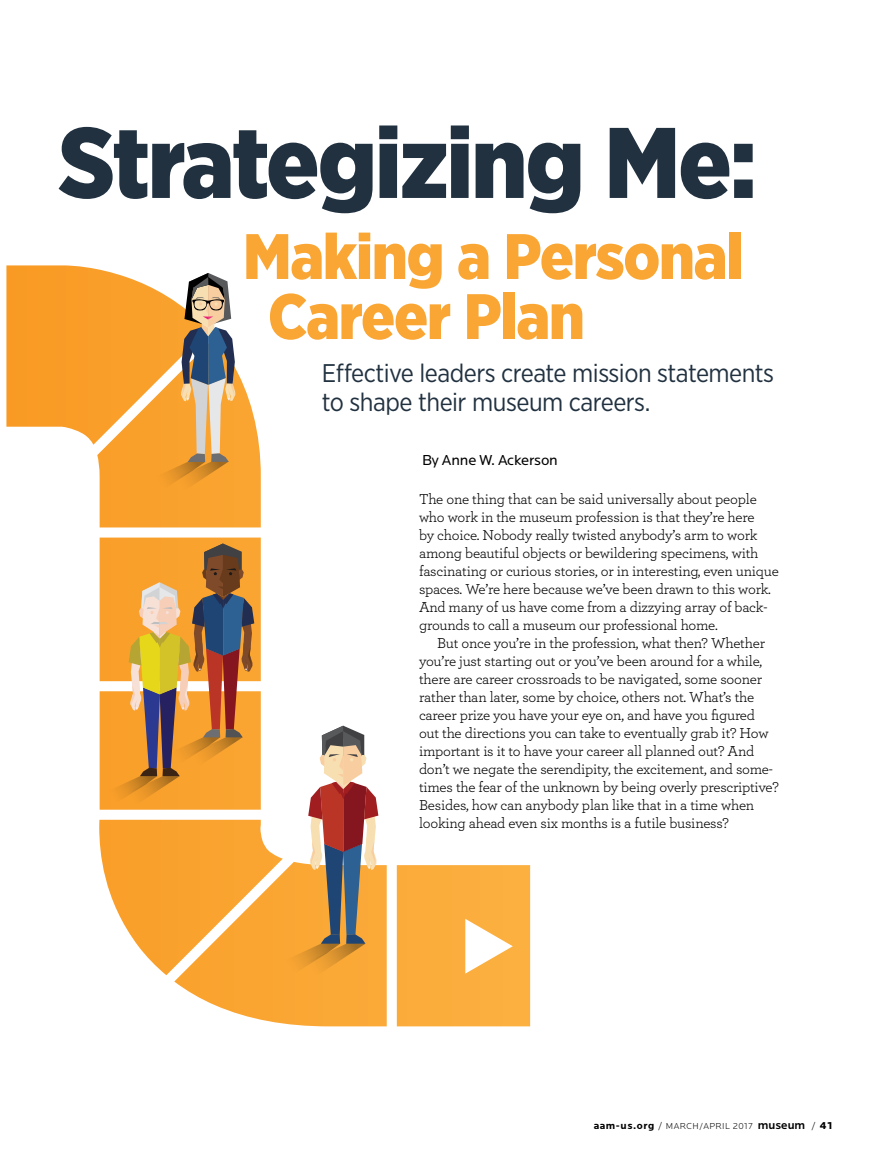
<style>
.page{position:relative;width:891px;height:1175px;background:#fff}
.page>*{position:absolute;margin:0;border:0;box-sizing:border-box;transform-origin:0 0}
.t1{font:900 100.05px "Gotham Narrow";letter-spacing:-.02em;color:#213140}
.t2{font:900 64.05px/60px "Gotham Narrow";letter-spacing:-.02em;color:#faa634}
.t3{font:25.5px/28.5px "Gotham Narrow";letter-spacing:-.02em;color:#213140}
.t4{font:15px "Archer";letter-spacing:-.015em;color:#000}
.t5{font:15px "Locator";letter-spacing:-.01em;color:#000}
.t6{font:300 9px "Locator";letter-spacing:.05em;color:#000}
.s1{font-weight:700;font-size:10.5px}
.s2{font-size:10.5px}
.s3{font-weight:500;font-size:12px}
.s4{font-weight:900;font-size:10.5px}
</style>
<div class="page">
<svg style="left:6px;top:265px;width:524px;height:761px"></svg>
<svg style="left:465px;top:918px;width:48px;height:55px"></svg>
<svg style="left:275px;top:725px;width:103px;height:250px"></svg>
<svg style="left:99px;top:543px;width:155px;height:261px;background:#cf9144"></svg>
<svg style="left:146px;top:273px;width:89px;height:217px;background:#cfa165"></svg>
<h1 class="t1" style="left:58px;top:97px;width:700px">Strategizing Me:</h1>
<h1 class="t2" style="left:268px;top:226px;width:477px;text-indent:-25px">Making a Personal<br>Career Plan</h1>
<h2 class="t3" style="left:322px;top:358px;width:454px">Effective leaders create mission statements to shape their museum careers.</h2>
<h3 class="t5" style="left:422px;top:452px;width:137px">By Anne W. Ackerson</h3>
<p class="t4" style="left:419px;top:489px;width:339px">The one thing that can be said universally about people</p>
<p class="t4" style="left:419px;top:507px;width:337px">who work in the museum profession is that they’re here</p>
<p class="t4" style="left:419px;top:525px;width:340px">by choice. Nobody really twisted anybody’s arm to work</p>
<p class="t4" style="left:419px;top:543px;width:341px">among beautiful objects or bewildering specimens, with</p>
<p class="t4" style="left:419px;top:561px;width:361px">fascinating or curious stories, or in interesting, even unique</p>
<p class="t4" style="left:419px;top:579px;width:354px">spaces. We’re here because we’ve been drawn to this work.</p>
<p class="t4" style="left:419px;top:597px;width:350px">And many of us have come from a dizzying array of back-</p>
<p class="t4" style="left:419px;top:615px;width:300px">grounds to call a museum our professional home.</p>
<p class="t4" style="left:437px;top:633px;width:329px">But once you’re in the profession, what then? Whether</p>
<p class="t4" style="left:419px;top:651px;width:345px">you’re just starting out or you’ve been around for a while,</p>
<p class="t4" style="left:419px;top:669px;width:344px">there are career crossroads to be navigated, some sooner</p>
<p class="t4" style="left:419px;top:687px;width:337px">rather than later, some by choice, others not. What’s the</p>
<p class="t4" style="left:419px;top:705px;width:338px">career prize you have your eye on, and have you figured</p>
<p class="t4" style="left:419px;top:723px;width:351px">out the directions you can take to eventually grab it? How</p>
<p class="t4" style="left:419px;top:741px;width:337px">important is it to have your career all planned out? And</p>
<p class="t4" style="left:419px;top:759px;width:355px">don’t we negate the serendipity, the excitement, and some-</p>
<p class="t4" style="left:419px;top:777px;width:361px">times the fear of the unknown by being overly prescriptive?</p>
<p class="t4" style="left:419px;top:795px;width:337px">Besides, how can anybody plan like that in a time when</p>
<p class="t4" style="left:419px;top:813px;width:311px">looking ahead even six months is a futile business?</p>
<h1 class="t6" style="left:594px;top:1121px;width:240px"><span class="s1">aam-us.org</span> <span class="s2">/</span> MARCH/APRIL 2017 <span class="s3">museum</span> <span class="s2">/</span> <span class="s4">41</span></h1>
</div>
